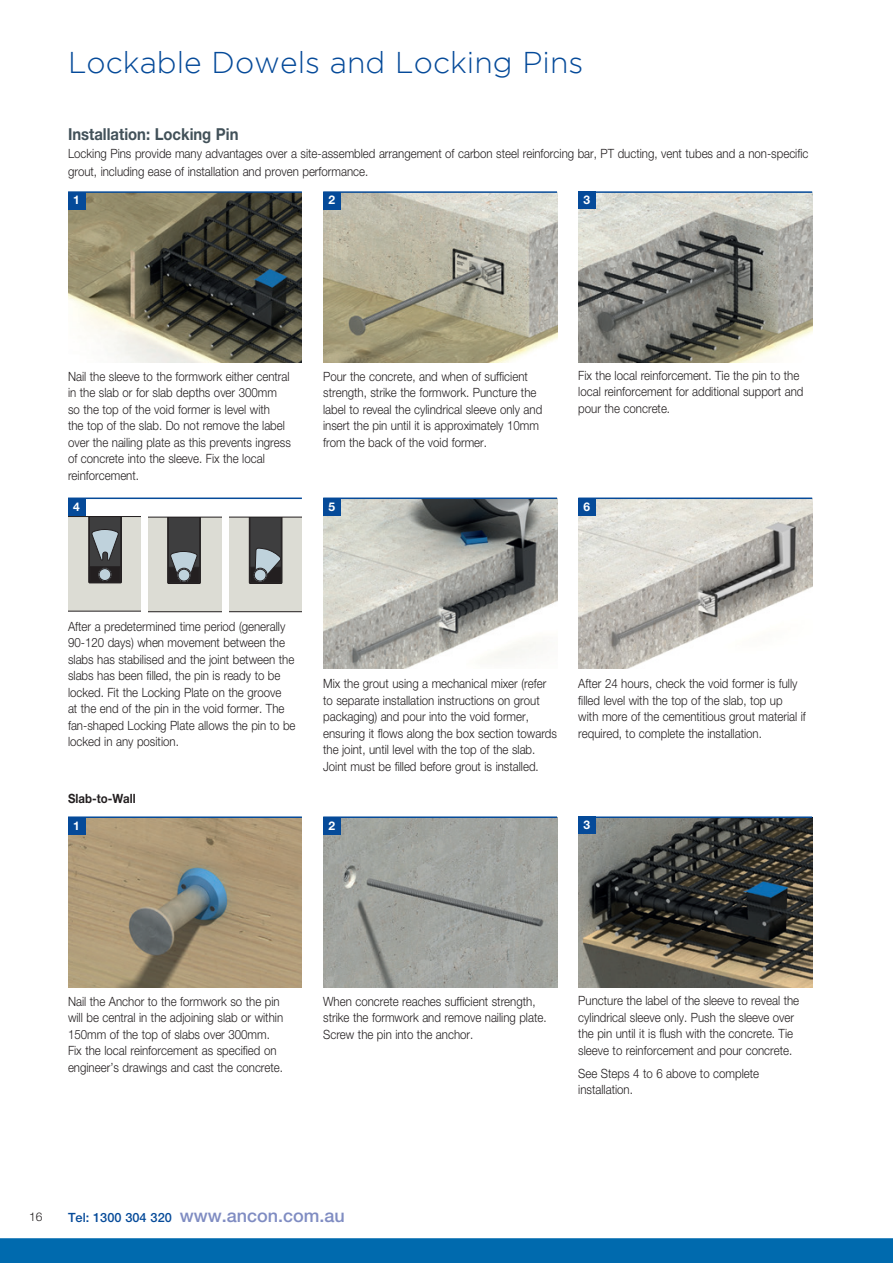
<style>
.page{position:relative;width:893px;height:1263px;background:#fff}
.page>*{position:absolute;margin:0;border:0;box-sizing:border-box;transform-origin:0 0}
.Page_Title{font:300 30px "Gotham";color:#054a99}
.t1{font:500 18px "Helvetica Neue";color:#7f8cc2}
.t2{font:700 16.5px "Helvetica Neue";color:#425159;scale:.9 1}
.t3{font:300 12.75px/16.5px "Helvetica Neue";color:#231f20;scale:.9 1}
.t4{font:700 12.75px "Helvetica Neue";color:#231f20;scale:.9 1}
.t5{font:700 12px "Helvetica Neue";color:#fff}
.t6{font:300 12px "Helvetica Neue";color:#231f20}
.s1{font-size:12.75px;color:#054a99}
</style>
<div class="page">
<div style="left:68px;top:510px;width:72px;height:106px;background:linear-gradient(to right,#fff,#fff)"></div>
<svg style="left:68px;top:516px;width:72px;height:95px;background:#acada9"></svg>
<svg style="left:149px;top:516px;width:72px;height:97px"></svg>
<svg style="left:149px;top:517px;width:72px;height:95px;background:#acaca8"></svg>
<div style="left:177px;top:568px;width:14px;height:14px;background:#47484c;border-radius:50%"></div>
<div style="left:177px;top:568px;width:14px;height:14px;border:1px solid #231f20;border-radius:50%"></div>
<div style="left:178px;top:569px;width:12px;height:12px;background:#bfd2dc;border-radius:50%"></div>
<div style="left:178px;top:569px;width:12px;height:12px;border:1px solid #231f20;border-radius:50%"></div>
<svg style="left:230px;top:516px;width:72px;height:97px"></svg>
<svg style="left:230px;top:517px;width:72px;height:95px;background:#adada9"></svg>
<div style="left:253px;top:568px;width:14px;height:14px;border:1px solid #231f20;border-radius:50%"></div>
<div style="left:254px;top:569px;width:12px;height:12px;background:#bfd2dc;border-radius:50%"></div>
<div style="left:254px;top:569px;width:12px;height:12px;border:1px solid #231f20;border-radius:50%"></div>
<img style="left:323px;top:193px;width:234px;height:169px">
<img style="left:68px;top:193px;width:234px;height:169px">
<div style="left:68px;top:192px;width:17px;height:17px;background:#054a99"></div>
<hr style="left:68px;top:191px;width:234px;height:2px;background:#054a99">
<div style="left:323px;top:192px;width:17px;height:17px;background:#054a99"></div>
<hr style="left:323px;top:191px;width:234px;height:2px;background:#054a99">
<img style="left:578px;top:193px;width:234px;height:169px">
<img style="left:323px;top:499px;width:234px;height:169px">
<div style="left:323px;top:498px;width:17px;height:17px;background:#054a99"></div>
<hr style="left:323px;top:497px;width:234px;height:2px;background:#054a99">
<img style="left:578px;top:499px;width:234px;height:169px">
<div style="left:578px;top:498px;width:17px;height:17px;background:#054a99"></div>
<hr style="left:578px;top:497px;width:234px;height:2px;background:#054a99">
<div style="left:68px;top:498px;width:17px;height:17px;background:#054a99"></div>
<hr style="left:68px;top:497px;width:234px;height:2px;background:#054a99">
<hr style="left:578px;top:191px;width:234px;height:2px;background:#054a99">
<div style="left:578px;top:191px;width:17px;height:17px;background:#054a99"></div>
<img style="left:323px;top:818px;width:234px;height:169px">
<img style="left:68px;top:818px;width:234px;height:169px">
<div style="left:68px;top:817px;width:17px;height:17px;background:#054a99"></div>
<hr style="left:68px;top:816px;width:234px;height:2px;background:#054a99">
<div style="left:323px;top:817px;width:17px;height:17px;background:#054a99"></div>
<hr style="left:323px;top:816px;width:234px;height:2px;background:#054a99">
<img style="left:578px;top:818px;width:234px;height:169px">
<hr style="left:578px;top:816px;width:234px;height:2px;background:#054a99">
<div style="left:578px;top:816px;width:17px;height:17px;background:#054a99"></div>
<div style="left:0;top:1238px;width:893px;height:25px;background:#006aae"></div>
<p class="Page_Title" style="left:68px;top:46px;width:517px">Lockable Dowels and Locking Pins</p>
<p class="t2" style="left:68px;top:124px;width:191px">Installation: Locking Pin</p>
<p class="t3" style="left:68px;top:145px;width:824px;line-height:18px">Locking Pins provide many advantages over a site-assembled arrangement of carbon steel reinforcing bar, PT ducting, vent tubes and a non-specific grout, including ease of installation and proven performance.</p>
<p class="t5" style="left:73px;top:193px;width:8px">1</p>
<p class="t5" style="left:328px;top:193px;width:8px">2</p>
<p class="t5" style="left:583px;top:192px;width:8px">3</p>
<p class="t3" style="left:68px;top:368px;width:249px">Nail the sleeve to the formwork either central in the slab or for slab depths over 300mm so the top of the void former is level with<br>the top of the slab. Do not remove the label over the nailing plate as this prevents ingress of concrete into the sleeve. Fix the local reinforcement.</p>
<p class="t3" style="left:323px;top:368px;width:245px">Pour the concrete, and when of sufficient strength, strike the formwork. Puncture the label to reveal the cylindrical sleeve only and insert the pin until it is approximately 10mm from the back of the void former.</p>
<p class="t3" style="left:578px;top:367px;width:252px">Fix the local reinforcement. Tie the pin to the local reinforcement for additional support and pour the concrete.</p>
<p class="t5" style="left:73px;top:499px;width:8px">4</p>
<p class="t5" style="left:583px;top:499px;width:8px">6</p>
<p class="t5" style="left:328px;top:499px;width:8px">5</p>
<p class="t3" style="left:68px;top:618px;width:254px">After a predetermined time period (generally 90-120 days) when movement between the slabs has stabilised and the joint between the slabs has been filled, the pin is ready to be locked. Fit the Locking Plate on the groove<br>at the end of the pin in the void former. The fan-shaped Locking Plate allows the pin to be locked in any position.</p>
<p class="t4" style="left:68px;top:791px;width:77px">Slab-to-Wall</p>
<p class="t3" style="left:323px;top:675px;width:261px">Mix the grout using a mechanical mixer (refer to separate installation instructions on grout packaging) and pour into the void former, ensuring it flows along the box section towards the joint, until level with the top of the slab.<br>Joint must be filled before grout is installed.</p>
<p class="t5" style="left:73px;top:818px;width:8px">1</p>
<p class="t5" style="left:328px;top:818px;width:8px">2</p>
<p class="t3" style="left:578px;top:675px;width:254px">After 24 hours, check the void former is fully filled level with the top of the slab, top up with more of the cementitious grout material if required, to complete the installation.</p>
<p class="t5" style="left:583px;top:817px;width:8px">3</p>
<p class="t3" style="left:68px;top:993px;width:241px">Nail the Anchor to the formwork so the pin will be central in the adjoining slab or within 150mm of the top of slabs over 300mm.<br>Fix the local reinforcement as specified on engineer’s drawings and cast the concrete.</p>
<p class="t3" style="left:323px;top:993px;width:250px">When concrete reaches sufficient strength, strike the formwork and remove nailing plate.<br>Screw the pin into the anchor.</p>
<p class="t3" style="left:578px;top:992px;width:247px">Puncture the label of the sleeve to reveal the cylindrical sleeve only. Push the sleeve over the pin until it is flush with the concrete. Tie sleeve to reinforcement and pour concrete.</p>
<p class="t3" style="left:578px;top:1064px;width:202px">See Steps 4 to 6 above to complete installation.</p>
<p class="t6" style="left:29px;top:1210px;width:15px">16</p>
<p class="t1" style="left:68px;top:1204px;width:278px"><span class="s1">Tel: 1300 304 320</span> www.ancon.com.au</p>
</div>
